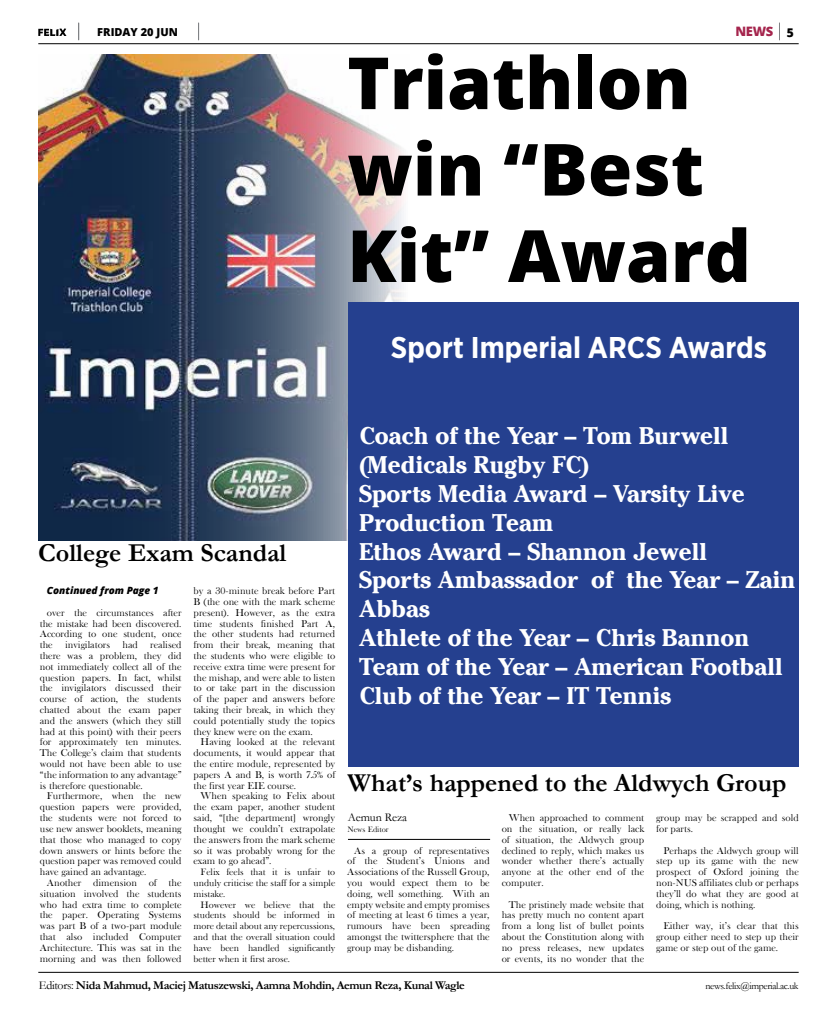
<style>
.page{position:relative;width:837px;height:1018px;background:#fff}
.page>*{position:absolute;margin:0;border:0;box-sizing:border-box;transform-origin:0 0}
.t1{font:800 72px/86.4px "Open Sans";color:#000}
.t2{font:700 30px "Gotham Narrow";color:#fff}
.t3{font:700 26px "Garamond";color:#000}
.t4{font:700 24px/28.8px "Cheltenham LT";color:#fff}
.t5{font:800 13px "Open Sans";color:#a5254d}
.t6{font:700 12px "Garamond";letter-spacing:-.03em;color:#000}
.t7{font:12px "Garamond";color:#000}
.t8{font:800 11px "Open Sans";color:#000}
.t9{font:10px/10.8px "Open Baskerville 0.0.75";color:#000;text-align:justify}
.t10{font:10px "Garamond";letter-spacing:-.03em;color:#000}
.t11{font:italic 800 10px "Open Sans";color:#000}
.t12{font:9.5px/10.8px "Open Baskerville 0.0.75";color:#000;text-align:justify}
.t13{font:8px "Open Baskerville 0.0.75";color:#000}
.s1{font-size:12px;color:#000}
.s2{font-weight:400}
</style>
<div class="page">
<hr style="left:38px;top:43px;width:760px;height:1px;background:#000">
<svg style="left:78px;top:23px;width:1px;height:18px"></svg>
<svg style="left:38px;top:28px;width:28px;height:8px"></svg>
<svg style="left:198px;top:23px;width:1px;height:18px"></svg>
<hr style="left:348px;top:839px;width:142px;height:1px;background:#000">
<hr style="left:38px;top:972px;width:760px;height:1px;background:#000">
<img style="left:38px;top:54px;width:452px;height:486px">
<div style="left:347px;top:303px;width:451px;height:464px;background:#25408f"></div>
<p class="t8" style="left:97px;top:24px;width:82px">FRIDAY 20 JUN</p>
<h3 class="t5" style="left:735px;top:22px;width:60px">NEWS <span class="s1">5</span></h3>
<h1 class="t1" style="left:347px;top:36px;width:405px">Triathlon win “Best<br>Kit” Award</h1>
<h2 class="t2" style="left:390px;top:328px;width:377px">Sport Imperial ARCS Awards</h2>
<h3 class="t3" style="left:38px;top:538px;width:249px">College Exam Scandal</h3>
<p class="t11" style="left:47px;top:583px;width:113px">Continued from Page 1</p>
<p class="t9" style="left:40px;top:607px;width:143px;text-indent:7px">over the circumstances after the mistake had been discovered.<br>According to one student, once the invigilators had realised there was a problem, they did not immediately collect all of the question papers. In fact, whilst the invigilators discussed their course of action, the students chatted about the exam paper and the answers (which they still had at this point) with their peers for approximately ten minutes.<br>The College’s claim that students would not have been able to use “the information to any advantage” is therefore questionable.</p>
<p class="t9" style="left:40px;top:790px;width:143px;text-indent:7px">Furthermore, when the new question papers were provided, the students were not forced to use new answer booklets, meaning that those who managed to copy down answers or hints before the question paper was removed could have gained an advantage.</p>
<p class="t9" style="left:40px;top:877px;width:143px;text-indent:7px">Another dimension of the situation involved the students who had extra time to complete the paper. Operating Systems was part B of a two-part module that also included Computer Architecture. This was sat in the morning and was then followed</p>
<p class="t9" style="left:193px;top:585px;width:143px">by a 30-minute break before Part B (the one with the mark scheme present). However, as the extra time students finished Part A, the other students had returned from their break, meaning that the students who were eligible to receive extra time were present for the mishap, and were able to listen to or take part in the discussion of the paper and answers before taking their break, in which they could potentially study the topics they knew were on the exam.</p>
<p class="t9" style="left:193px;top:736px;width:143px;text-indent:7px">Having looked at the relevant documents, it would appear that the entire module, represented by papers A and B, is worth 7.5% of the first year EIE course.</p>
<p class="t9" style="left:193px;top:790px;width:143px;text-indent:7px">When speaking to Felix about the exam paper, another student said, “[the department] wrongly thought we couldn’t extrapolate the answers from the mark scheme so it was probably wrong for the exam to go ahead”.</p>
<p class="t12" style="left:193px;top:866px;width:143px;text-indent:7px">Felix feels that it is unfair to unduly criticise the staff for a simple mistake.</p>
<p class="t12" style="left:193px;top:898px;width:143px;text-indent:7px">However we believe that the students should be informed in more detail about any repercussions, and that the overall situation could have been handled significantly better when it first arose.</p>
<p class="t4" style="left:359px;top:421px;width:437px">Coach of the Year – Tom Burwell (Medicals Rugby FC)<br>Sports Media Award – Varsity Live<br>Production Team<br>Ethos Award – Shannon Jewell<br>Sports Ambassador of the Year – Zain<br>Abbas<br>Athlete of the Year – Chris Bannon<br>Team of the Year – American Football<br>Club of the Year – IT Tennis</p>
<h3 class="t3" style="left:347px;top:767px;width:440px">What’s happened to the Aldwych Group</h3>
<p class="t7" style="left:347px;top:810px;width:61px">Aemun Reza</p>
<p class="t13" style="left:347px;top:824px;width:43px">News Editor</p>
<p class="t9" style="left:347px;top:844px;width:144px;text-indent:7px">As a group of representatives of the Student’s Unions and Associations of the Russell Group, you would expect them to be doing, well something. With an empty website and empty promises of meeting at least 6 times a year, rumours have been spreading amongst the twittersphere that the group may be disbanding.</p>
<p class="t9" style="left:501px;top:812px;width:144px;text-indent:7px">When approached to comment on the situation, or really lack of situation, the Aldwych group declined to reply, which makes us wonder whether there’s actually anyone at the other end of the computer.</p>
<p class="t9" style="left:501px;top:898px;width:144px;text-indent:7px">The pristinely made website that has pretty much no content apart from a long list of bullet points about the Constitution along with no press releases, new updates or events, its no wonder that the</p>
<p class="t9" style="left:656px;top:812px;width:144px">group may be scrapped and sold for parts.</p>
<p class="t9" style="left:656px;top:844px;width:144px;text-indent:7px">Perhaps the Aldwych group will step up its game with the new prospect of Oxford joining the non-NUS affiliates club or perhaps they’ll do what they are good at doing, which is nothing.</p>
<p class="t9" style="left:656px;top:920px;width:144px;text-indent:7px">Either way, it’s clear that this group either need to step up their game or step out of the game.</p>
<p class="t6" style="left:39px;top:978px;width:427px"><span class="s2">Editors:</span> Nida Mahmud, Maciej Matuszewski, Aamna Mohdin, Aemun Reza, Kunal Wagle</p>
<p class="t10" style="left:705px;top:979px;width:95px">news.felix@imperial.ac.uk</p>
</div>
